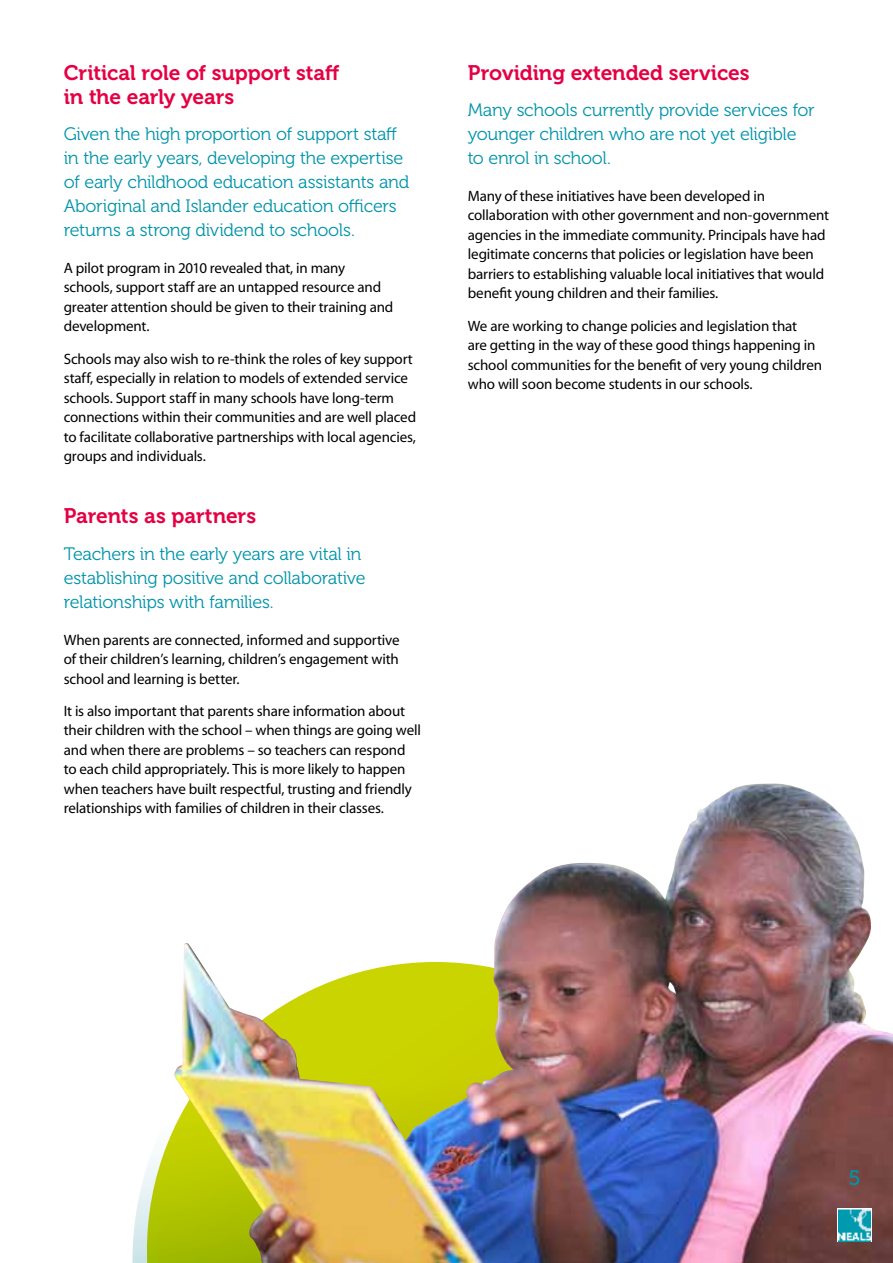
<style>
.page{position:relative;width:893px;height:1263px;background:#fff}
.page>*{position:absolute;margin:0;border:0;box-sizing:border-box;transform-origin:0 0}
.t1{font:21px/24px "Museo 700";letter-spacing:-.005em;color:#e50043}
.t2{font:21px "Museo 500";color:#0094aa}
.t3{font:18px/24px "Museo 300";letter-spacing:-.02em;color:#0094aa}
.t4{font:15px/19.5px "Myriad";letter-spacing:-.01em;color:#000}
</style>
<div class="page">
<svg style="left:132px;top:1157px;width:23px;height:106px"></svg>
<svg style="left:155px;top:1128px;width:19px;height:135px"></svg>
<img style="left:174px;top:783px;width:719px;height:480px">
<svg style="left:838px;top:1208px;width:34px;height:34px"></svg>
<img style="left:838px;top:1209px;width:33px;height:32px">
<h1 class="t1" style="left:64px;top:61px;width:277px">Critical role of support staff in the early years</h1>
<p class="t3" style="left:64px;top:122px;width:347px">Given the high proportion of support staff in the early years, developing the expertise of early childhood education assistants and Aboriginal and Islander education officers returns a strong dividend to schools.</p>
<p class="t4" style="left:64px;top:259px;width:331px">A pilot program in 2010 revealed that, in many schools, support staff are an untapped resource and greater attention should be given to their training and development.</p>
<p class="t4" style="left:64px;top:349px;width:354px">Schools may also wish to re-think the roles of key support staff, especially in relation to models of extended service schools. Support staff in many schools have long-term connections within their communities and are well placed to facilitate collaborative partnerships with local agencies, groups and individuals.</p>
<h1 class="t1" style="left:64px;top:504px;width:194px">Parents as partners</h1>
<p class="t3" style="left:64px;top:542px;width:303px">Teachers in the early years are vital in establishing positive and collaborative relationships with families.</p>
<p class="t4" style="left:64px;top:630px;width:337px;text-align:justify">When parents are connected, informed and supportive of their children’s learning, children’s engagement with school and learning is better.</p>
<p class="t4" style="left:64px;top:702px;width:359px">It is also important that parents share information about their children with the school – when things are going well and when there are problems – so teachers can respond to each child appropriately. This is more likely to happen when teachers have built respectful, trusting and friendly relationships with families of children in their classes.</p>
<h1 class="t1" style="left:468px;top:61px;width:283px">Providing extended services</h1>
<p class="t3" style="left:468px;top:98px;width:348px">Many schools currently provide services for younger children who are not yet eligible to enrol in school.</p>
<p class="t4" style="left:468px;top:187px;width:363px">Many of these initiatives have been developed in collaboration with other government and non-government agencies in the immediate community. Principals have had legitimate concerns that policies or legislation have been barriers to establishing valuable local initiatives that would benefit young children and their families.</p>
<p class="t4" style="left:468px;top:316px;width:356px">We are working to change policies and legislation that<br>are getting in the way of these good things happening in school communities for the benefit of very young children who will soon become students in our schools.</p>
<h1 class="t2" style="left:849px;top:1166px;width:14px">5</h1>
</div>
